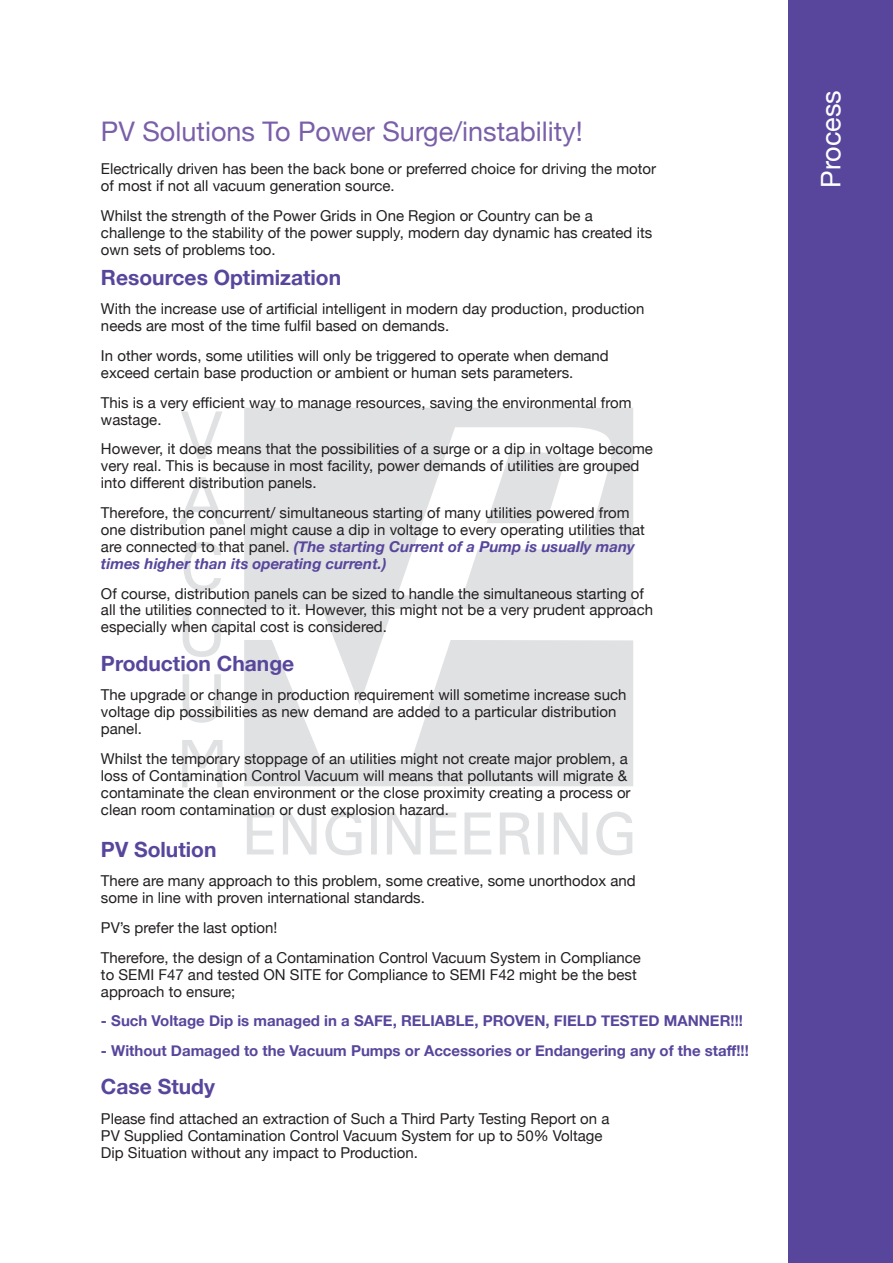
<style>
.page{position:relative;width:893px;height:1263px;background:#fff}
.page>*{position:absolute;margin:0;border:0;box-sizing:border-box;transform-origin:0 0}
.Captions{font:27px "Helvetica Neue";color:#795fa9}
.t1{font:27px "Helvetica Neue";color:#fff}
.Captions-2{font:700 21px "Helvetica Neue";color:#58469c}
.Captions-3{font:15px/17px "Helvetica Neue";color:#231f20}
.Captions-4{font:700 15px "Helvetica Neue";color:#58469c}
.s1{font-weight:700;font-style:italic;color:#58469c}
</style>
<div class="page">
<svg style="left:179px;top:408px;width:454px;height:447px;fill:#e0e1e3"></svg>
<div style="left:789px;top:0;width:104px;height:1263px;background:#58469c"></div>
<p class="Captions" style="left:101px;top:112px;width:483px">PV Solutions To Power Surge/instability!</p>
<p class="Captions-3" style="left:101px;top:161px;width:557px">Electrically driven has been the back bone or preferred choice for driving the motor of most if not all vacuum generation source.</p>
<p class="Captions-3" style="left:101px;top:208px;width:553px">Whilst the strength of the Power Grids in One Region or Country can be a challenge to the stability of the power supply, modern day dynamic has created its own sets of problems too.</p>
<p class="Captions-2" style="left:101px;top:261px;width:242px">Resources Optimization</p>
<p class="Captions-3" style="left:101px;top:301px;width:545px">With the increase use of artificial intelligent in modern day production, production needs are most of the time fulfil based on demands.</p>
<p class="Captions-3" style="left:101px;top:348px;width:509px">In other words, some utilities will only be triggered to operate when demand exceed certain base production or ambient or human sets parameters.</p>
<p class="Captions-3" style="left:101px;top:395px;width:532px">This is a very efficient way to manage resources, saving the environmental from wastage.</p>
<p class="Captions-3" style="left:101px;top:441px;width:553px">However, it does means that the possibilities of a surge or a dip in voltage become very real. This is because in most facility, power demands of utilities are grouped into different distribution panels.</p>
<p class="Captions-3" style="left:101px;top:505px;width:546px">Therefore, the concurrent/ simultaneous starting of many utilities powered from one distribution panel might cause a dip in voltage to every operating utilities that are connected to that panel. <span class="s1">(The starting Current of a Pump is usually many times higher than its operating current.)</span></p>
<p class="Captions-3" style="left:101px;top:586px;width:554px">Of course, distribution panels can be sized to handle the simultaneous starting of all the utilities connected to it. However, this might not be a very prudent approach especially when capital cost is considered.</p>
<p class="Captions-2" style="left:101px;top:647px;width:195px">Production Change</p>
<p class="Captions-3" style="left:101px;top:687px;width:527px">The upgrade or change in production requirement will sometime increase such voltage dip possibilities as new demand are added to a particular distribution panel.</p>
<p class="Captions-3" style="left:101px;top:751px;width:531px">Whilst the temporary stoppage of an utilities might not create major problem, a loss of Contamination Control Vacuum will means that pollutants will migrate &amp; contaminate the clean environment or the close proximity creating a process or clean room contamination or dust explosion hazard.</p>
<p class="Captions-2" style="left:101px;top:832px;width:117px">PV Solution</p>
<p class="Captions-3" style="left:101px;top:873px;width:536px">There are many approach to this problem, some creative, some unorthodox and some in line with proven international standards.</p>
<p class="Captions-3" style="left:101px;top:920px;width:178px">PV’s prefer the last option!</p>
<p class="Captions-3" style="left:101px;top:950px;width:541px">Therefore, the design of a Contamination Control Vacuum System in Compliance to SEMI F47 and tested ON SITE for Compliance to SEMI F42 might be the best approach to ensure;</p>
<p class="Captions-4" style="left:101px;top:1009px;width:643px">- Such Voltage Dip is managed in a SAFE, RELIABLE, PROVEN, FIELD TESTED MANNER!!!</p>
<p class="Captions-4" style="left:101px;top:1039px;width:649px">- Without Damaged to the Vacuum Pumps or Accessories or Endangering any of the staff!!!</p>
<p class="Captions-2" style="left:101px;top:1070px;width:115px">Case Study</p>
<p class="Captions-3" style="left:101px;top:1111px;width:510px">Please find attached an extraction of Such a Third Party Testing Report on a<br>PV Supplied Contamination Control Vacuum System for up to 50% Voltage<br>Dip Situation without any impact to Production.</p>
<p class="t1" style="left:811px;top:188px;width:99px;rotate:-90deg">Process</p>
</div>
